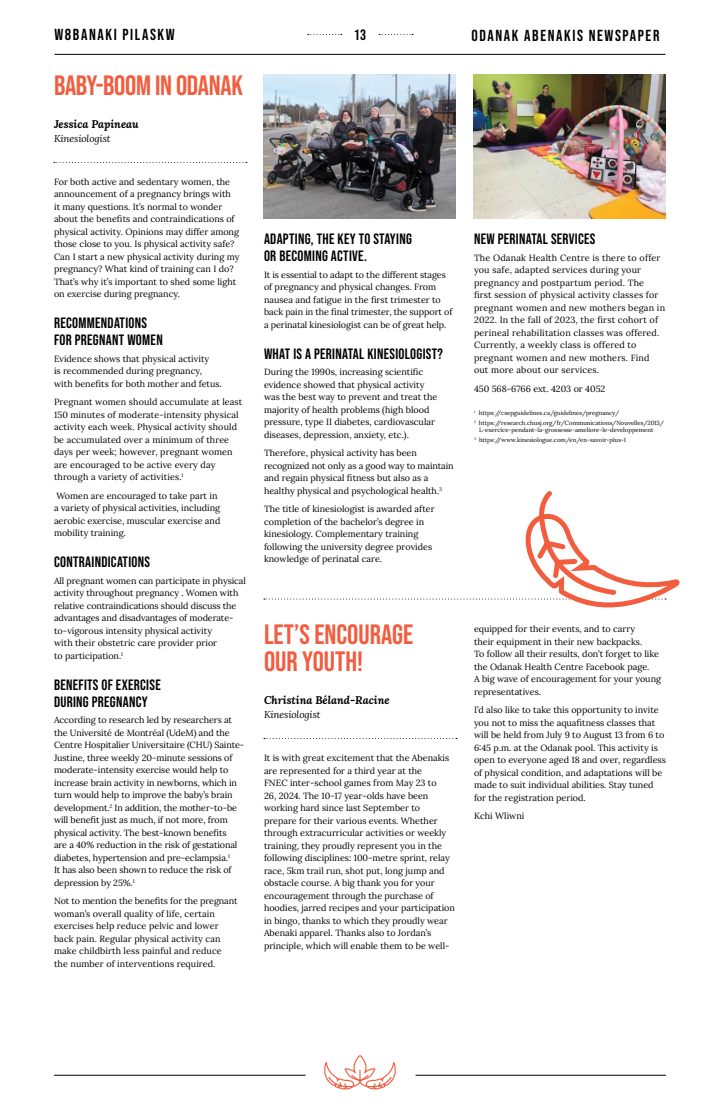
<style>
.page{position:relative;width:720px;height:1116px;background:#fff}
.page>*{position:absolute;margin:0;border:0;box-sizing:border-box;transform-origin:0 0}
.Titres{font:28px/27px "Bebas Neue";color:#f15d3e}
.t1{font:16px "Bebas Neue";letter-spacing:.1em;color:#000}
.Intertitres{font:15px/17px "Bebas Neue";letter-spacing:.02em;color:#000}
.Auteur{font:italic 700 11px "Lora";color:#000}
.Titre{font:italic 10px "Lora";letter-spacing:-.01em;color:#000}
.Texte_courant{font:9px/12.5px "Lora";color:#000}
.Texte_courant-2{font:9px/12.5px "Lora";letter-spacing:.02em;color:#000}
.Référence{font:6px/7px "Lora";color:#000}
</style>
<div class="page">
<hr style="left:54px;top:1075px;width:252px;height:1px;background:#000">
<hr style="left:416px;top:1075px;width:250px;height:1px;background:#000">
<hr style="left:54px;top:54px;width:612px;height:1px;background:#000">
<svg style="left:308px;top:34px;width:34px;height:1px"></svg>
<svg style="left:379px;top:34px;width:34px;height:1px"></svg>
<svg style="left:324px;top:1055px;width:72px;height:35px"></svg>
<svg style="left:264px;top:738px;width:193px;height:1px"></svg>
<svg style="left:54px;top:162px;width:193px;height:1px"></svg>
<img style="left:264px;top:74px;width:192px;height:145px">
<img style="left:474px;top:74px;width:192px;height:145px">
<svg style="left:264px;top:491px;width:413px;height:117px"></svg>
<h2 class="t1" style="left:54px;top:26px;width:122px">W8BANAKI PILASKW</h2>
<h3 class="Intertitres" style="left:354px;top:26px;width:14px">13</h3>
<h2 class="t1" style="left:471px;top:26px;width:190px">ODANAK ABENAKIS NEWSPAPER</h2>
<p class="Titres" style="left:54px;top:72px;width:191px">BABY-BOOM IN ODANAK</p>
<p class="Auteur" style="left:54px;top:116px;width:86px">Jessica Papineau</p>
<p class="Titre" style="left:54px;top:132px;width:58px">Kinesiologist</p>
<p class="Texte_courant" style="left:54px;top:175px;width:187px">For both active and sedentary women, the announcement of a pregnancy brings with<br>it many questions. It’s normal to wonder about the benefits and contraindications of physical activity. Opinions may differ among those close to you. Is physical activity safe?<br>Can I start a new physical activity during my pregnancy? What kind of training can I do?<br>That’s why it’s important to shed some light on exercise during pregnancy.</p>
<p class="Intertitres" style="left:54px;top:315px;width:110px">RECOMMENDATIONS<br>FOR PREGNANT WOMEN</p>
<p class="Texte_courant" style="left:54px;top:352px;width:169px">Evidence shows that physical activity<br>is recommended during pregnancy, with benefits for both mother and fetus.</p>
<p class="Texte_courant" style="left:54px;top:395px;width:190px">Pregnant women should accumulate at least 150 minutes of moderate-intensity physical activity each week. Physical activity should be accumulated over a minimum of three days per week; however, pregnant women are encouraged to be active every day through a variety of activities.<sup>1</sup></p>
<p class="Texte_courant" style="left:54px;top:489px;width:168px">Women are encouraged to take part in a variety of physical activities, including aerobic exercise, muscular exercise and mobility training.</p>
<p class="Intertitres" style="left:54px;top:554px;width:98px">CONTRAINDICATIONS</p>
<p class="Texte_courant" style="left:54px;top:574px;width:193px">All pregnant women can participate in physical activity throughout pregnancy . Women with relative contraindications should discuss the advantages and disadvantages of moderate&shy;to-vigorous intensity physical activity<br>with their obstetric care provider prior<br>to participation.<sup>1</sup></p>
<p class="Intertitres" style="left:54px;top:676px;width:108px">BENEFITS OF EXERCISE<br>DURING PREGNANCY</p>
<p class="Texte_courant" style="left:54px;top:713px;width:192px">According to research led by researchers at the Université de Montréal (UdeM) and the Centre Hospitalier Universitaire (CHU) Sainte-Justine, three weekly 20-minute sessions of moderate-intensity exercise would help to increase brain activity in newborns, which in turn would help to improve the baby’s brain development.<sup>2</sup> In addition, the mother-to-be will benefit just as much, if not more, from physical activity. The best-known benefits<br>are a 40% reduction in the risk of gestational diabetes, hypertension and pre-eclampsia.<sup>1<br></sup>It has also been shown to reduce the risk of depression by 25%.<sup>1</sup></p>
<p class="Texte_courant" style="left:54px;top:894px;width:185px">Not to mention the benefits for the pregnant woman’s overall quality of life, certain exercises help reduce pelvic and lower back pain. Regular physical activity can make childbirth less painful and reduce the number of interventions required.</p>
<p class="Intertitres" style="left:264px;top:230px;width:149px">ADAPTING, THE KEY TO STAYING<br>OR BECOMING ACTIVE.</p>
<p class="Texte_courant" style="left:264px;top:268px;width:190px">It is essential to adapt to the different stages of pregnancy and physical changes. From nausea and fatigue in the first trimester to back pain in the final trimester, the support of a perinatal kinesiologist can be of great help.</p>
<p class="Intertitres" style="left:264px;top:345px;width:181px">WHAT IS A PERINATAL KINESIOLOGIST?</p>
<p class="Texte_courant" style="left:264px;top:365px;width:175px">During the 1990s, increasing scientific evidence showed that physical activity was the best way to prevent and treat the majority of health problems (high blood pressure, type II diabetes, cardiovascular diseases, depression, anxiety, etc.).</p>
<p class="Texte_courant" style="left:264px;top:446px;width:191px">Therefore, physical activity has been recognized not only as a good way to maintain and regain physical fitness but also as a healthy physical and psychological health.<sup>3</sup></p>
<p class="Texte_courant" style="left:264px;top:502px;width:172px">The title of kinesiologist is awarded after completion of the bachelor’s degree in kinesiology. Complementary training following the university degree provides knowledge of perinatal care.</p>
<p class="Titres" style="left:264px;top:621px;width:151px">LET’S ENCOURAGE<br>OUR YOUTH!</p>
<p class="Auteur" style="left:264px;top:692px;width:127px">Christina Béland-Racine</p>
<p class="Titre" style="left:264px;top:708px;width:58px">Kinesiologist</p>
<p class="Texte_courant" style="left:264px;top:751px;width:193px">It is with great excitement that the Abenakis are represented for a third year at the<br>FNEC inter-school games from May 23 to<br>26, 2024. The 10-17 year-olds have been working hard since last September to prepare for their various events. Whether through extracurricular activities or weekly training, they proudly represent you in the following disciplines: 100-metre sprint, relay race, 5km trail run, shot put, long jump and obstacle course. A big thank you for your encouragement through the purchase of hoodies, jarred recipes and your participation in bingo, thanks to which they proudly wear Abenaki apparel. Thanks also to Jordan’s principle, which will enable them to be well-</p>
<p class="Intertitres" style="left:474px;top:230px;width:123px">NEW PERINATAL SERVICES</p>
<p class="Texte_courant-2" style="left:474px;top:251px;width:193px">The Odanak Health Centre is there to offer you safe, adapted services during your pregnancy and postpartum period. The<br>first session of physical activity classes for pregnant women and new mothers began in 2022. In the fall of 2023, the first cohort of perineal rehabilitation classes was offered.<br>Currently, a weekly class is offered to pregnant women and new mothers. Find out more about our services.</p>
<p class="Texte_courant" style="left:474px;top:382px;width:133px">450 568-6766 ext. 4203 or 4052</p>
<p class="Référence" style="left:474px;top:409px;width:147px"><sup>1</sup> https://csepguidelines.ca/guidelines/pregnancy/</p>
<p class="Référence" style="left:479px;top:419px;width:186px;text-indent:-5px"><sup>2</sup> https://research.chusj.org/fr/Communications/Nouvelles/2013/<br>L-exercice-pendant-la-grossesse-ameliore-le-developpement</p>
<p class="Référence" style="left:474px;top:436px;width:154px"><sup>3</sup> https://www.kinesiologue.com/en/en-savoir-plus-1</p>
<p class="Texte_courant" style="left:474px;top:622px;width:189px">equipped for their events, and to carry<br>their equipment in their new backpacks.<br>To follow all their results, don’t forget to like the Odanak Health Centre Facebook page.<br>A big wave of encouragement for your young representatives.</p>
<p class="Texte_courant" style="left:474px;top:703px;width:193px">I’d also like to take this opportunity to invite you not to miss the aquafitness classes that will be held from July 9 to August 13 from 6 to 6:45 p.m. at the Odanak pool. This activity is open to everyone aged 18 and over, regardless of physical condition, and adaptations will be made to suit individual abilities. Stay tuned for the registration period.</p>
<p class="Texte_courant" style="left:474px;top:809px;width:52px">Kchi Wliwni</p>
</div>
